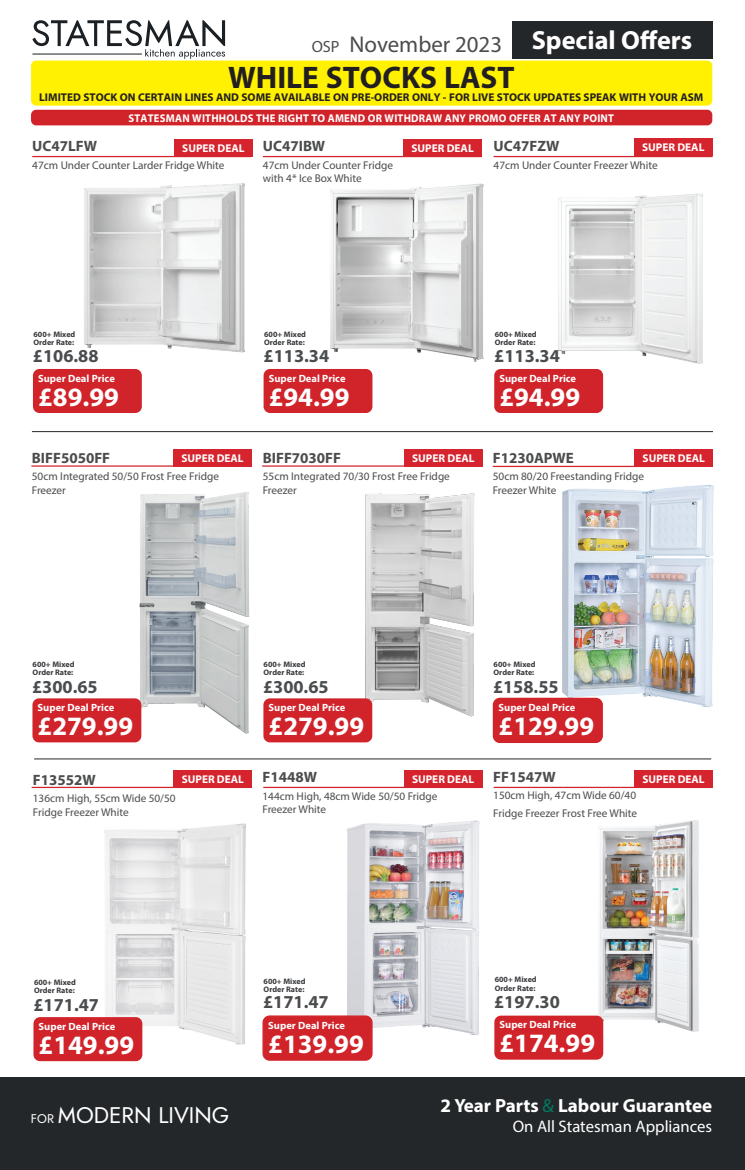
<style>
.page{position:relative;width:745px;height:1170px;background:#fff}
.page>*{position:absolute;margin:0;border:0;box-sizing:border-box;transform-origin:0 0}
.t1{font:700 31.25px "Myriad Pro";color:#231f20}
.t2{font:700 26.62px "Myriad Pro";color:#fff}
.t3{font:700 26.25px "Myriad Pro";color:#fff}
.t4{font:22.88px "Myriad Pro";color:#4b4c4d}
.t5{font:italic 22.5px "Renner";color:#fff}
.t6{font:700 19.12px "Myriad Pro";color:#fff}
.t7{font:700 18.25px "Myriad Pro";color:#4a4d4f}
.t8{font:700 18.25px "Myriad Pro";color:#4b4c4d}
.t9{font:16.62px "Myriad Pro";color:#fff}
.t10{font:700 15px "Myriad Pro";color:#4b4c4d}
.t11{font:11.25px/13.5px "Myriad Pro";color:#4b4c4d}
.t12{font:700 11.25px "Myriad Pro";color:#231f20}
.t13{font:700 11.25px "Myriad Pro";color:#fff}
.t14{font:700 11.25px "Myriad Pro";letter-spacing:.02em;color:#fff;scale:.95 1}
.t15{font:700 10.5px "Myriad Pro";color:#fff}
.t16{font:700 8px/8.5px "Myriad Pro";color:#37393c}
.s1{font-size:16.25px}
.s2{font-size:12.5px}
.s3{font-weight:400;color:#007961}
</style>
<div class="page">
<img style="left:104px;top:823px;width:142px;height:224px">
<img style="left:598px;top:820px;width:101px;height:211px">
<img style="left:84px;top:183px;width:161px;height:170px">
<img style="left:330px;top:183px;width:154px;height:179px">
<img style="left:558px;top:193px;width:145px;height:171px">
<img style="left:365px;top:493px;width:110px;height:227px">
<img style="left:139px;top:492px;width:111px;height:242px">
<div style="left:0;top:1077px;width:744px;height:92px;background:#242729"></div>
<div style="left:511px;top:21px;width:200px;height:37px;background:#242729"></div>
<div style="left:31px;top:61px;width:680px;height:45px;background:#fff101;border-radius:5px"></div>
<div style="left:31px;top:110px;width:680px;height:15px;background:#d1232a;border-radius:5px"></div>
<svg style="left:32px;top:20px;width:193px;height:39px"></svg>
<hr style="left:32px;top:54px;width:110px;height:1px;background:#1a2024">
<div style="left:32px;top:698px;width:109px;height:44px;background:#d1232a;border-radius:7px"></div>
<hr style="left:34px;top:758px;width:676px;height:1px;background:#242729">
<div style="left:33px;top:1017px;width:109px;height:44px;background:#d1232a;border-radius:7px"></div>
<img style="left:346px;top:820px;width:134px;height:224px">
<div style="left:263px;top:1015px;width:109px;height:44px;background:#d1232a;border-radius:7px"></div>
<div style="left:262px;top:1015px;width:110px;height:45px;border:1px solid #d1232a;border-radius:7px"></div>
<hr style="left:263px;top:786px;width:219px;height:2px;background:#d1232a">
<div style="left:263px;top:698px;width:109px;height:44px;background:#d1232a;border-radius:7px"></div>
<img style="left:562px;top:485px;width:152px;height:233px">
<hr style="left:492px;top:466px;width:166px;height:1px;background:#d1232a">
<div style="left:493px;top:698px;width:109px;height:44px;background:#d1232a;border-radius:7px"></div>
<div style="left:492px;top:697px;width:110px;height:46px;border:1px solid #d1232a;border-radius:7px"></div>
<hr style="left:263px;top:156px;width:218px;height:1px;background:#d1232a">
<div style="left:263px;top:369px;width:109px;height:44px;background:#d1232a;border-radius:7px"></div>
<hr style="left:493px;top:156px;width:219px;height:1px;background:#d1232a">
<div style="left:494px;top:369px;width:108px;height:44px;background:#d1232a;border-radius:7px"></div>
<hr style="left:32px;top:156px;width:219px;height:1px;background:#d1232a">
<div style="left:33px;top:369px;width:109px;height:44px;background:#d1232a;border-radius:7px"></div>
<hr style="left:32px;top:431px;width:680px;height:1px;background:#242729">
<div style="left:494px;top:1015px;width:109px;height:44px;background:#d1232a;border-radius:7px"></div>
<div style="left:403px;top:139px;width:78px;height:17px;background:#d5242e"></div>
<div style="left:633px;top:138px;width:79px;height:18px;background:#d5242e"></div>
<div style="left:174px;top:139px;width:78px;height:18px;background:#d5242e"></div>
<div style="left:634px;top:449px;width:78px;height:18px;background:#d5242e"></div>
<div style="left:403px;top:770px;width:79px;height:18px;background:#d5242e"></div>
<hr style="left:31px;top:465px;width:219px;height:1px;background:#d1232a">
<div style="left:173px;top:449px;width:79px;height:17px;background:#d5242e"></div>
<hr style="left:262px;top:465px;width:219px;height:1px;background:#d1232a">
<div style="left:404px;top:449px;width:78px;height:17px;background:#d5242e"></div>
<hr style="left:32px;top:786px;width:218px;height:2px;background:#d1232a">
<div style="left:173px;top:770px;width:79px;height:18px;background:#d5242e"></div>
<hr style="left:493px;top:786px;width:219px;height:2px;background:#d1232a">
<div style="left:633px;top:770px;width:79px;height:18px;background:#d5242e"></div>
<p class="t4" style="left:311px;top:30px;width:192px"><span class="s1">OSP</span> November 2023</p>
<p class="t3" style="left:531px;top:23px;width:162px">Special Offers</p>
<p class="t1" style="left:228px;top:57px;width:288px">WHILE STOCKS LAST</p>
<p class="t12" style="left:39px;top:90px;width:665px">LIMITED STOCK ON CERTAIN LINES AND SOME AVAILABLE ON PRE-ORDER ONLY - FOR LIVE STOCK UPDATES SPEAK WITH YOUR ASM</p>
<p class="t14" style="left:128px;top:111px;width:512px">STATESMAN WITHHOLDS THE RIGHT TO AMEND OR WITHDRAW ANY PROMO OFFER AT ANY POINT</p>
<p class="t10" style="left:32px;top:137px;width:66px">UC47LFW</p>
<p class="t11" style="left:32px;top:158px;width:194px">47cm Under Counter Larder Fridge White</p>
<p class="t10" style="left:263px;top:137px;width:64px">UC47IBW</p>
<p class="t11" style="left:263px;top:158px;width:132px">47cm Under Counter Fridge with 4* Ice Box White</p>
<p class="t10" style="left:493px;top:137px;width:67px">UC47FZW</p>
<p class="t11" style="left:493px;top:158px;width:165px">47cm Under Counter Freezer White</p>
<p class="t13" style="left:182px;top:141px;width:64px">SUPER DEAL</p>
<p class="t13" style="left:411px;top:141px;width:64px">SUPER DEAL</p>
<p class="t13" style="left:641px;top:140px;width:64px">SUPER DEAL</p>
<p class="t16" style="left:33px;top:329px;width:43px">600+ Mixed<br>Order Rate:</p>
<p class="t16" style="left:264px;top:329px;width:43px">600+ Mixed<br>Order Rate:</p>
<p class="t16" style="left:494px;top:329px;width:43px">600+ Mixed<br>Order Rate:</p>
<p class="t7" style="left:33px;top:344px;width:67px">£106.88</p>
<p class="t7" style="left:263px;top:344px;width:67px">£113.34</p>
<p class="t7" style="left:494px;top:344px;width:67px">£113.34</p>
<p class="t15" style="left:38px;top:371px;width:78px">Super Deal Price</p>
<p class="t15" style="left:268px;top:371px;width:78px">Super Deal Price</p>
<p class="t15" style="left:499px;top:371px;width:78px">Super Deal Price</p>
<p class="t2" style="left:38px;top:379px;width:82px">£89.99</p>
<p class="t2" style="left:268px;top:379px;width:82px">£94.99</p>
<p class="t2" style="left:499px;top:379px;width:82px">£94.99</p>
<p class="t10" style="left:32px;top:448px;width:80px">BIFF5050FF</p>
<p class="t11" style="left:32px;top:469px;width:188px">50cm Integrated 50/50 Frost Free Fridge<br>Freezer</p>
<p class="t10" style="left:262px;top:448px;width:80px">BIFF7030FF</p>
<p class="t11" style="left:262px;top:469px;width:188px">55cm Integrated 70/30 Frost Free Fridge<br>Freezer</p>
<p class="t13" style="left:181px;top:451px;width:64px">SUPER DEAL</p>
<p class="t13" style="left:412px;top:451px;width:64px">SUPER DEAL</p>
<p class="t10" style="left:492px;top:448px;width:82px">F1230APWE</p>
<p class="t11" style="left:492px;top:469px;width:153px">50cm 80/20 Freestanding Fridge<br>Freezer White</p>
<p class="t13" style="left:642px;top:451px;width:64px">SUPER DEAL</p>
<p class="t16" style="left:33px;top:659px;width:43px">600+ Mixed<br>Order Rate:</p>
<p class="t16" style="left:263px;top:659px;width:43px">600+ Mixed<br>Order Rate:</p>
<p class="t16" style="left:493px;top:659px;width:43px">600+ Mixed<br>Order Rate:</p>
<p class="t7" style="left:32px;top:674px;width:67px">£300.65</p>
<p class="t7" style="left:263px;top:674px;width:67px">£300.65</p>
<p class="t7" style="left:492px;top:674px;width:67px">£158.55</p>
<p class="t15" style="left:38px;top:701px;width:78px">Super Deal Price</p>
<p class="t15" style="left:268px;top:701px;width:78px">Super Deal Price</p>
<p class="t15" style="left:498px;top:701px;width:78px">Super Deal Price</p>
<p class="t2" style="left:38px;top:708px;width:97px">£279.99</p>
<p class="t2" style="left:268px;top:708px;width:97px">£279.99</p>
<p class="t2" style="left:498px;top:708px;width:97px">£129.99</p>
<p class="t10" style="left:493px;top:766px;width:64px">FF1547W</p>
<p class="t11" style="left:493px;top:786px;width:145px;line-height:17.5px">150cm High, 47cm Wide 60/40<br>Fridge Freezer Frost Free White</p>
<p class="t10" style="left:262px;top:767px;width:56px">F1448W</p>
<p class="t11" style="left:262px;top:788px;width:176px">144cm High, 48cm Wide 50/50 Fridge<br>Freezer White</p>
<p class="t10" style="left:33px;top:769px;width:64px">F13552W</p>
<p class="t11" style="left:33px;top:791px;width:144px">136cm High, 55cm Wide 50/50<br>Fridge Freezer White</p>
<p class="t13" style="left:181px;top:772px;width:64px">SUPER DEAL</p>
<p class="t13" style="left:642px;top:772px;width:64px">SUPER DEAL</p>
<p class="t13" style="left:412px;top:772px;width:64px">SUPER DEAL</p>
<p class="t16" style="left:34px;top:977px;width:43px">600+ Mixed<br>Order Rate:</p>
<p class="t16" style="left:263px;top:976px;width:43px">600+ Mixed<br>Order Rate:</p>
<p class="t16" style="left:494px;top:975px;width:43px">600+ Mixed<br>Order Rate:</p>
<p class="t7" style="left:33px;top:992px;width:67px">£171.47</p>
<p class="t8" style="left:263px;top:990px;width:67px">£171.47</p>
<p class="t8" style="left:494px;top:990px;width:67px">£197.30</p>
<p class="t15" style="left:39px;top:1019px;width:78px">Super Deal Price</p>
<p class="t15" style="left:268px;top:1018px;width:78px">Super Deal Price</p>
<p class="t15" style="left:499px;top:1017px;width:78px">Super Deal Price</p>
<p class="t2" style="left:39px;top:1027px;width:97px">£149.99</p>
<p class="t2" style="left:268px;top:1026px;width:97px">£139.99</p>
<p class="t2" style="left:499px;top:1025px;width:97px">£174.99</p>
<p class="t5" style="left:31px;top:1100px;width:200px"><span class="s2">FOR</span> MODERN LIVING</p>
<p class="t6" style="left:440px;top:1092px;width:273px">2 Year Parts <span class="s3">&amp;</span> Labour Guarantee</p>
<p class="t9" style="left:512px;top:1115px;width:201px">On All Statesman Appliances</p>
</div>
